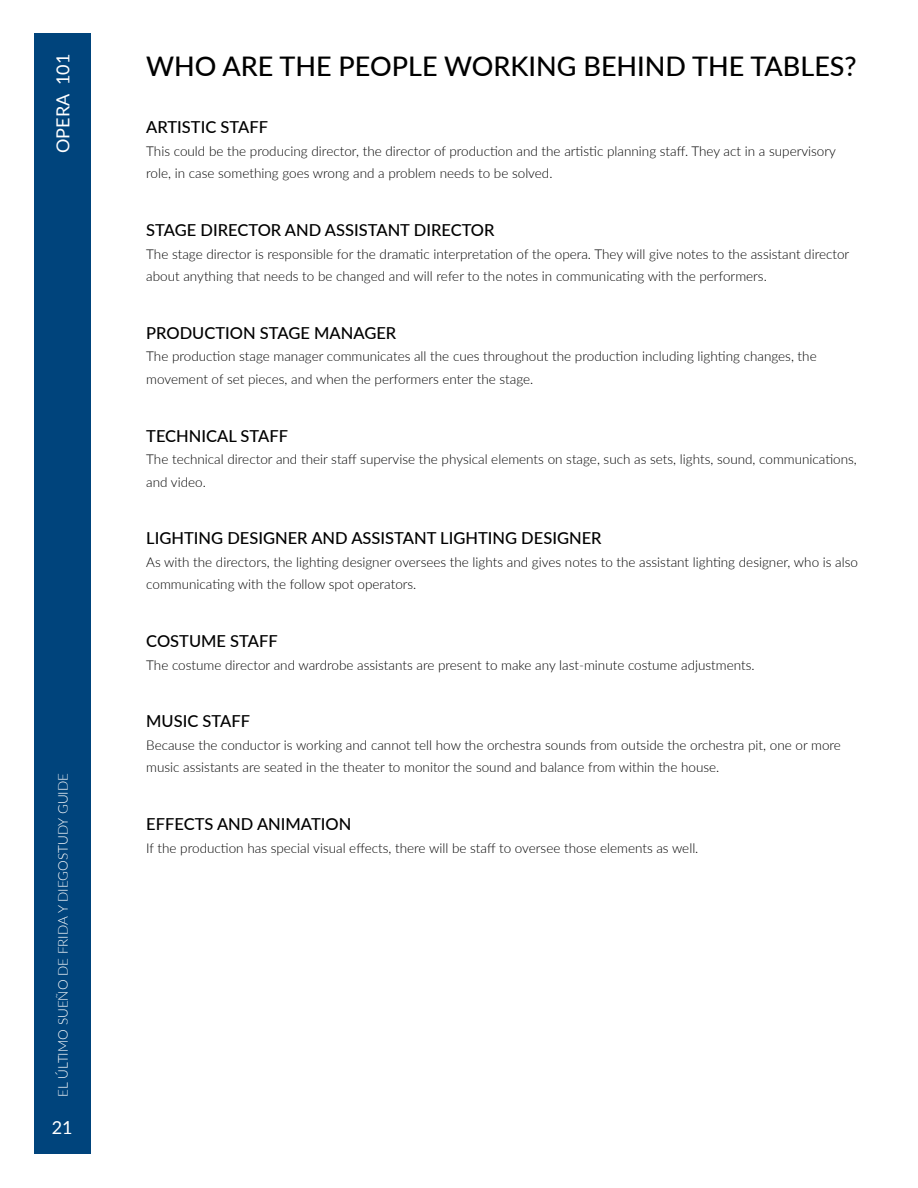
<style>
.page{position:relative;width:918px;height:1188px;background:#fff}
.page>*{position:absolute;margin:0;border:0;box-sizing:border-box;transform-origin:0 0}
.t1{font:500 27px "Lato";color:#000}
.t2{font:18px "Lato";color:#fff}
.t3{font:500 16.5px "Lato";color:#000}
.t4{font:300 13.5px/22.5px "Lato";color:#000}
.t5{font:300 13.5px "Lato";color:#fff}
</style>
<div class="page">
<div style="left:34px;top:34px;width:57px;height:1120px;background:#00447c"></div>
<h2 class="t2" style="left:50px;top:153px;width:101px;rotate:-90deg">OPERA 101</h2>
<p class="t5" style="left:53px;top:1097px;width:325px;rotate:-90deg">EL ÚLTIMO SUEÑO DE FRIDA Y DIEGOSTUDY GUIDE</p>
<h2 class="t2" style="left:52px;top:1115px;width:22px">21</h2>
<h1 class="t1" style="left:146px;top:46px;width:712px">WHO ARE THE PEOPLE WORKING BEHIND THE TABLES?</h1>
<p class="t3" style="left:146px;top:116px;width:123px">ARTISTIC STAFF</p>
<p class="t4" style="left:146px;top:139px;width:691px">This could be the producing director, the director of production and the artistic planning staff. They act in a supervisory role, in case something goes wrong and a problem needs to be solved.</p>
<p class="t3" style="left:146px;top:218px;width:350px">STAGE DIRECTOR AND ASSISTANT DIRECTOR</p>
<p class="t4" style="left:146px;top:242px;width:705px">The stage director is responsible for the dramatic interpretation of the opera. They will give notes to the assistant director about anything that needs to be changed and will refer to the notes in communicating with the performers.</p>
<p class="t3" style="left:146px;top:321px;width:252px">PRODUCTION STAGE MANAGER</p>
<p class="t4" style="left:146px;top:345px;width:672px">The production stage manager communicates all the cues throughout the production including lighting changes, the movement of set pieces, and when the performers enter the stage.</p>
<p class="t3" style="left:146px;top:424px;width:143px">TECHNICAL STAFF</p>
<p class="t4" style="left:146px;top:448px;width:712px">The technical director and their staff supervise the physical elements on stage, such as sets, lights, sound, communications, and video.</p>
<p class="t3" style="left:146px;top:527px;width:457px">LIGHTING DESIGNER AND ASSISTANT LIGHTING DESIGNER</p>
<p class="t4" style="left:146px;top:550px;width:713px">As with the directors, the lighting designer oversees the lights and gives notes to the assistant lighting designer, who is also communicating with the follow spot operators.</p>
<p class="t3" style="left:146px;top:629px;width:133px">COSTUME STAFF</p>
<p class="t4" style="left:146px;top:653px;width:610px">The costume director and wardrobe assistants are present to make any last-minute costume adjustments.</p>
<p class="t3" style="left:146px;top:710px;width:105px">MUSIC STAFF</p>
<p class="t4" style="left:146px;top:733px;width:696px">Because the conductor is working and cannot tell how the orchestra sounds from outside the orchestra pit, one or more music assistants are seated in the theater to monitor the sound and balance from within the house.</p>
<p class="t3" style="left:146px;top:812px;width:207px">EFFECTS AND ANIMATION</p>
<p class="t4" style="left:146px;top:836px;width:554px">If the production has special visual effects, there will be staff to oversee those elements as well.</p>
</div>
